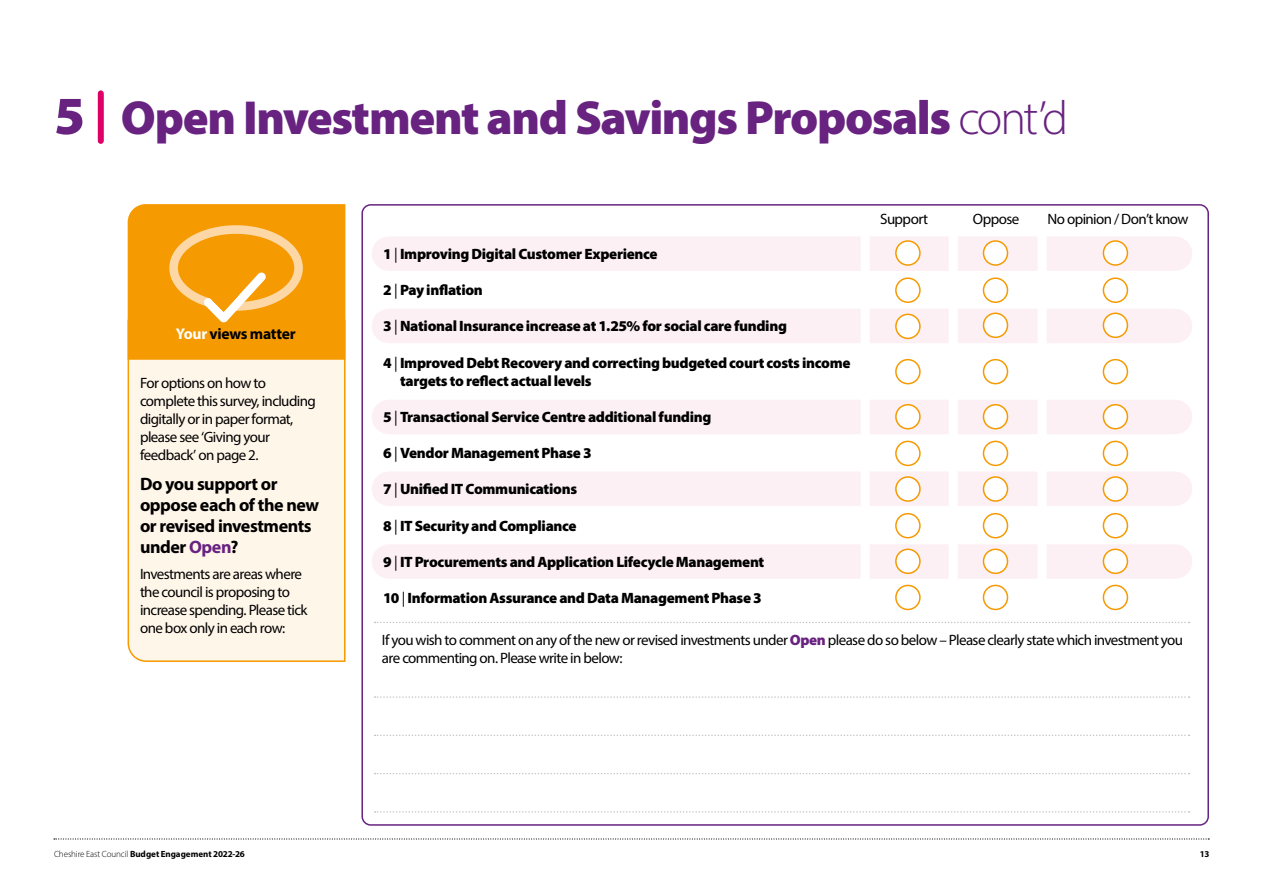
<style>
.page{position:relative;width:1263px;height:893px;background:#fff}
.page>*{position:absolute;margin:0;border:0;box-sizing:border-box;transform-origin:0 0}
.t1{font:900 48px "Myriad Pro";letter-spacing:-.03em;color:#682280}
.t2{font:700 18px/21px "Myriad Pro";letter-spacing:-.025em;color:#000}
.t3{font:700 15.6px "Myriad Pro";letter-spacing:-.02em;color:#000}
.t4{font:900 15px/18px "Myriad Pro";letter-spacing:-.025em;color:#000}
.t5{font:15px/18px "Myriad Pro";letter-spacing:-.04em;color:#000}
.t6{font:700 9px "Myriad Pro";letter-spacing:-.005em;color:#000}
.s1{font-size:54px}
.s2{font-weight:300}
.s3{color:#fff}
.s4{color:#682280}
.s5{font-weight:400}
.s6{font-weight:900;color:#682280}
</style>
<div class="page">
<svg style="left:54px;top:838px;width:1155px;height:1px"></svg>
<div style="left:389px;top:236px;width:786px;height:35px;background:#fdf0f4"></div>
<div style="left:389px;top:309px;width:786px;height:34px;background:#fdf0f4"></div>
<div style="left:389px;top:400px;width:786px;height:34px;background:#fdf0f4"></div>
<div style="left:389px;top:471px;width:786px;height:35px;background:#fdf0f4"></div>
<div style="left:389px;top:544px;width:786px;height:35px;background:#fdf0f4"></div>
<div style="left:127px;top:319px;width:219px;height:343px;background:#fff6ea"></div>
<svg style="left:128px;top:204px;width:217px;height:156px;background:#f5a012"></svg>
<div style="left:98px;top:93px;width:6px;height:48px;background:#df0067"></div>
<div style="left:1103px;top:241px;width:24px;height:24px;background:#fff;border-radius:50%"></div>
<div style="left:1103px;top:240px;width:25px;height:26px;border:2px solid #f59a00;border-radius:50%"></div>
<div style="left:983px;top:241px;width:24px;height:24px;background:#fff;border-radius:50%"></div>
<div style="left:983px;top:240px;width:25px;height:26px;border:2px solid #f59a00;border-radius:50%"></div>
<div style="left:896px;top:241px;width:24px;height:24px;background:#fff;border-radius:50%"></div>
<div style="left:895px;top:240px;width:26px;height:26px;border:2px solid #f59a00;border-radius:50%"></div>
<div style="left:1103px;top:277px;width:25px;height:26px;border:2px solid #f59a00;border-radius:50%"></div>
<div style="left:983px;top:277px;width:25px;height:26px;border:2px solid #f59a00;border-radius:50%"></div>
<div style="left:895px;top:277px;width:26px;height:26px;border:2px solid #f59a00;border-radius:50%"></div>
<div style="left:1103px;top:313px;width:24px;height:24px;background:#fff;border-radius:50%"></div>
<div style="left:1103px;top:313px;width:25px;height:25px;border:2px solid #f59a00;border-radius:50%"></div>
<div style="left:983px;top:313px;width:24px;height:24px;background:#fff;border-radius:50%"></div>
<div style="left:983px;top:313px;width:25px;height:25px;border:2px solid #f59a00;border-radius:50%"></div>
<div style="left:896px;top:314px;width:24px;height:24px;background:#fff;border-radius:50%"></div>
<div style="left:895px;top:314px;width:26px;height:25px;border:2px solid #f59a00;border-radius:50%"></div>
<div style="left:1103px;top:359px;width:25px;height:25px;border:2px solid #f59a00;border-radius:50%"></div>
<div style="left:983px;top:359px;width:25px;height:25px;border:2px solid #f59a00;border-radius:50%"></div>
<div style="left:895px;top:359px;width:26px;height:25px;border:2px solid #f59a00;border-radius:50%"></div>
<div style="left:1103px;top:405px;width:24px;height:24px;background:#fff;border-radius:50%"></div>
<div style="left:1103px;top:404px;width:25px;height:25px;border:2px solid #f59a00;border-radius:50%"></div>
<div style="left:983px;top:405px;width:24px;height:24px;background:#fff;border-radius:50%"></div>
<div style="left:983px;top:404px;width:25px;height:25px;border:2px solid #f59a00;border-radius:50%"></div>
<div style="left:896px;top:405px;width:24px;height:24px;background:#fff;border-radius:50%"></div>
<div style="left:895px;top:404px;width:26px;height:25px;border:2px solid #f59a00;border-radius:50%"></div>
<div style="left:1103px;top:441px;width:25px;height:25px;border:2px solid #f59a00;border-radius:50%"></div>
<div style="left:983px;top:441px;width:25px;height:25px;border:2px solid #f59a00;border-radius:50%"></div>
<div style="left:895px;top:441px;width:26px;height:25px;border:2px solid #f59a00;border-radius:50%"></div>
<div style="left:1103px;top:477px;width:24px;height:24px;background:#fff;border-radius:50%"></div>
<div style="left:1103px;top:476px;width:25px;height:26px;border:2px solid #f59a00;border-radius:50%"></div>
<div style="left:983px;top:477px;width:24px;height:24px;background:#fff;border-radius:50%"></div>
<div style="left:983px;top:476px;width:25px;height:26px;border:2px solid #f59a00;border-radius:50%"></div>
<div style="left:896px;top:477px;width:24px;height:24px;background:#fff;border-radius:50%"></div>
<div style="left:895px;top:476px;width:26px;height:26px;border:2px solid #f59a00;border-radius:50%"></div>
<div style="left:1103px;top:513px;width:25px;height:25px;border:2px solid #f59a00;border-radius:50%"></div>
<div style="left:983px;top:513px;width:25px;height:25px;border:2px solid #f59a00;border-radius:50%"></div>
<div style="left:895px;top:513px;width:26px;height:25px;border:2px solid #f59a00;border-radius:50%"></div>
<div style="left:1103px;top:549px;width:24px;height:24px;background:#fff;border-radius:50%"></div>
<div style="left:1103px;top:549px;width:25px;height:25px;border:2px solid #f59a00;border-radius:50%"></div>
<div style="left:983px;top:549px;width:24px;height:24px;background:#fff;border-radius:50%"></div>
<div style="left:983px;top:549px;width:25px;height:25px;border:2px solid #f59a00;border-radius:50%"></div>
<div style="left:896px;top:549px;width:24px;height:24px;background:#fff;border-radius:50%"></div>
<div style="left:895px;top:549px;width:26px;height:25px;border:2px solid #f59a00;border-radius:50%"></div>
<div style="left:1103px;top:585px;width:25px;height:25px;border:2px solid #f59a00;border-radius:50%"></div>
<div style="left:983px;top:585px;width:25px;height:25px;border:2px solid #f59a00;border-radius:50%"></div>
<div style="left:895px;top:585px;width:26px;height:25px;border:2px solid #f59a00;border-radius:50%"></div>
<div style="left:949px;top:208px;width:9px;height:405px;background:#fff"></div>
<div style="left:861px;top:208px;width:9px;height:405px;background:#fff"></div>
<div style="left:1037px;top:208px;width:9px;height:405px;background:#fff"></div>
<svg style="left:375px;top:622px;width:814px;height:1px"></svg>
<svg style="left:375px;top:696px;width:814px;height:2px"></svg>
<svg style="left:375px;top:735px;width:814px;height:1px"></svg>
<svg style="left:375px;top:773px;width:814px;height:1px"></svg>
<svg style="left:375px;top:811px;width:814px;height:2px"></svg>
<p class="t1" style="left:54px;top:86px;width:1016px"><span class="s1">5</span> Open Investment and Savings Proposals <span class="s2">cont’d</span></p>
<p class="t3" style="left:176px;top:324px;width:121px"><span class="s3">Your</span> views matter</p>
<p class="t5" style="left:140px;top:374px;width:177px">For options on how to complete this survey, including digitally or in paper format, please see ‘Giving your feedback’ on page 2.</p>
<p class="t2" style="left:140px;top:472px;width:181px">Do you support or oppose each of the new or revised investments under <span class="s4">Open</span>?</p>
<p class="t5" style="left:140px;top:565px;width:169px">Investments are areas where the council is proposing to increase spending. Please tick one box only in each row:</p>
<p class="t4" style="left:383px;top:244px;width:276px">1 <span class="s5">|</span> Improving Digital Customer Experience</p>
<p class="t4" style="left:383px;top:281px;width:101px">2 <span class="s5">|</span> Pay inflation</p>
<p class="t4" style="left:383px;top:317px;width:405px">3 <span class="s5">|</span> National Insurance increase at 1.25% for social care funding</p>
<p class="t4" style="left:400px;top:353px;width:452px;text-indent:-17px">4 <span class="s5">|</span> Improved Debt Recovery and correcting budgeted court costs income targets to reflect actual levels</p>
<p class="t4" style="left:383px;top:407px;width:330px">5 <span class="s5">|</span> Transactional Service Centre additional funding</p>
<p class="t4" style="left:383px;top:444px;width:210px">6 <span class="s5">|</span> Vendor Management Phase 3</p>
<p class="t4" style="left:383px;top:480px;width:195px">7 <span class="s5">|</span> Unified IT Communications</p>
<p class="t4" style="left:383px;top:516px;width:195px">8 <span class="s5">|</span> IT Security and Compliance</p>
<p class="t4" style="left:383px;top:552px;width:383px">9 <span class="s5">|</span> IT Procurements and Application Lifecycle Management</p>
<p class="t4" style="left:383px;top:589px;width:380px">10 <span class="s5">|</span> Information Assurance and Data Management Phase 3</p>
<p class="t5" style="left:880px;top:210px;width:49px">Support</p>
<p class="t5" style="left:973px;top:210px;width:48px">Oppose</p>
<p class="t5" style="left:1047px;top:210px;width:143px">No opinion / Don’t know</p>
<p class="t5" style="left:382px;top:631px;width:803px">If you wish to comment on any of the new or revised investments under <span class="s6">Open</span> please do so below – Please clearly state which investment you are commenting on. Please write in below:</p>
<p class="t6" style="left:54px;top:848px;width:192px"><span class="s2">Cheshire East Council</span> Budget Engagement 2022-26</p>
<p class="t6" style="left:1200px;top:848px;width:11px">13</p>
</div>
